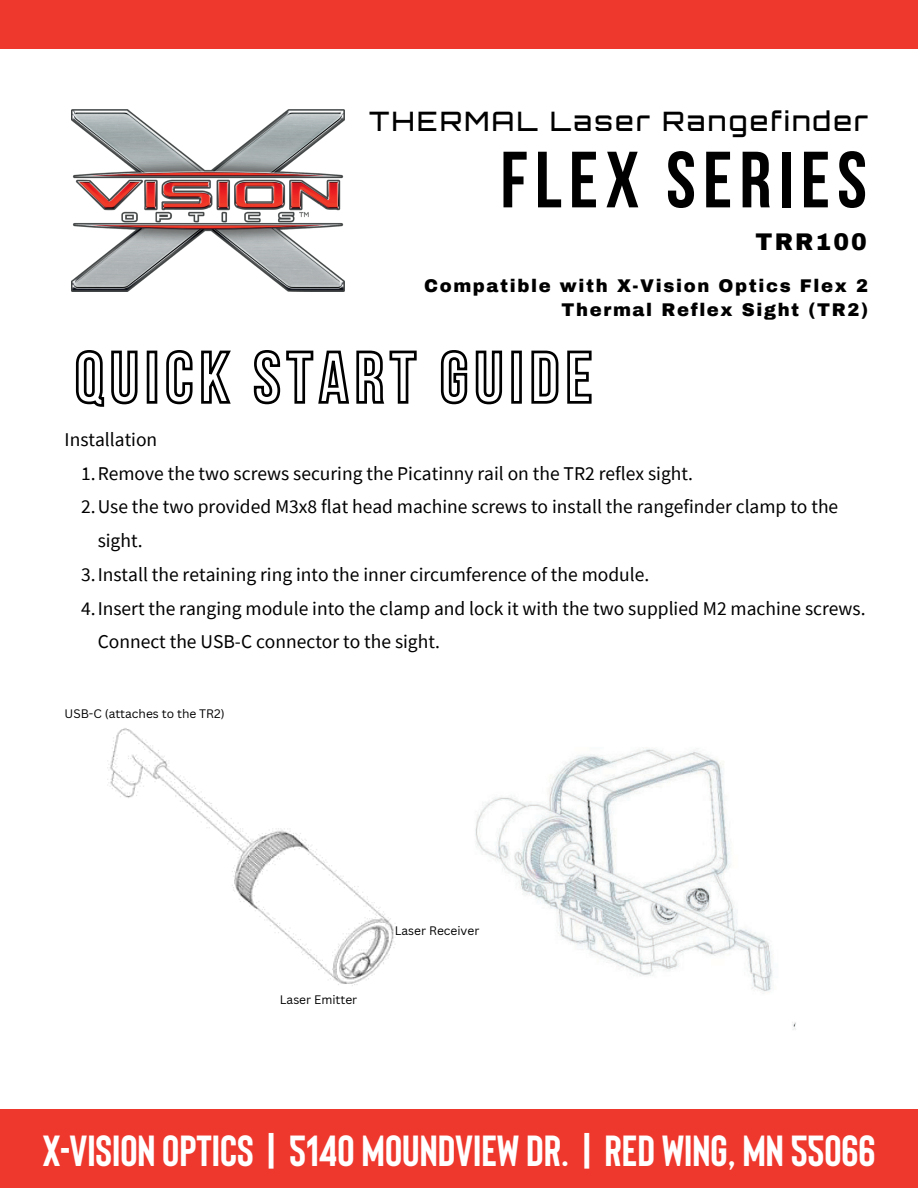
<style>
.page{position:relative;width:918px;height:1188px;background:#fff}
.page>*{position:absolute;margin:0;border:0;box-sizing:border-box;transform-origin:0 0}
.t1{font:700 79.5px "Bebas Neue";letter-spacing:.09em;color:#000}
.t2{font:700 43.5px "Bison";color:#fff}
.t3{font:700 27px "Alibaba Sans";color:#fefefe}
.t4{font:500 26.85px "Orbitron";letter-spacing:.09em;color:#000}
.t5{font:900 23.55px "Archivo";letter-spacing:.09em;color:#000}
.t6{font:19.5px/33.8px "Source Sans Pro";color:#000}
.t7{font:900 18px/24.8px "Archivo";letter-spacing:.09em;color:#000;text-align:right}
.t8{font:12px "Canva Sans";color:#000}
</style>
<div class="page">
<img style="left:72px;top:109px;width:272px;height:183px">
<div style="left:0;top:0;width:918px;height:48px;background:#ee382d"></div>
<div style="left:0;top:1110px;width:918px;height:78px;background:#ee382d"></div>
<img style="left:107px;top:728px;width:289px;height:258px">
<img style="left:475px;top:748px;width:321px;height:282px">
<svg style="left:75px;top:350px;width:517px;height:57px"></svg>
<p class="t4" style="left:369px;top:111px;width:500px">THERMAL Laser Rangefinder</p>
<p class="t1" style="left:500px;top:148px;width:368px">FLEX SERIES</p>
<p class="t5" style="left:756px;top:229px;width:113px">TRR100</p>
<p class="t7" style="left:424px;top:273px;width:445px">Compatible with X-Vision Optics Flex 2<br>Thermal Reflex Sight (TR2)</p>
<h1 class="t6" style="left:65px;top:422px;width:94px">Installation</h1>
<h6 class="t6" style="left:81px;top:456px;width:613px">1.Remove the two screws securing the Picatinny rail on the TR2 reflex sight.</h6>
<p class="t6" style="left:98px;top:490px;width:742px;text-indent:-17px">2.Use the two provided M3x8 flat head machine screws to install the rangefinder clamp to the sight.</p>
<p class="t6" style="left:81px;top:557px;width:570px">3.Install the retaining ring into the inner circumference of the module.</p>
<p class="t6" style="left:98px;top:591px;width:769px;text-indent:-17px">4.Insert the ranging module into the clamp and lock it with the two supplied M2 machine screws.<br>Connect the USB-C connector to the sight.</p>
<h3 class="t8" style="left:65px;top:705px;width:162px">USB-C (attaches to the TR2)</h3>
<h2 class="t8" style="left:280px;top:991px;width:79px">Laser Emitter</h2>
<p class="t8" style="left:395px;top:922px;width:86px">Laser Receiver</p>
<p class="t2" style="left:43px;top:1122px;width:834px">X-VISION OPTICS | 5140 MOUNDVIEW DR. | RED WING, MN 55066</p>
<h4 class="t3" style="left:34px;top:1131px;width:852px">X-VISION OPTICS | 5140 MOUNDVIEW DR. | RED WING, MN 550566</h4>
</div>
